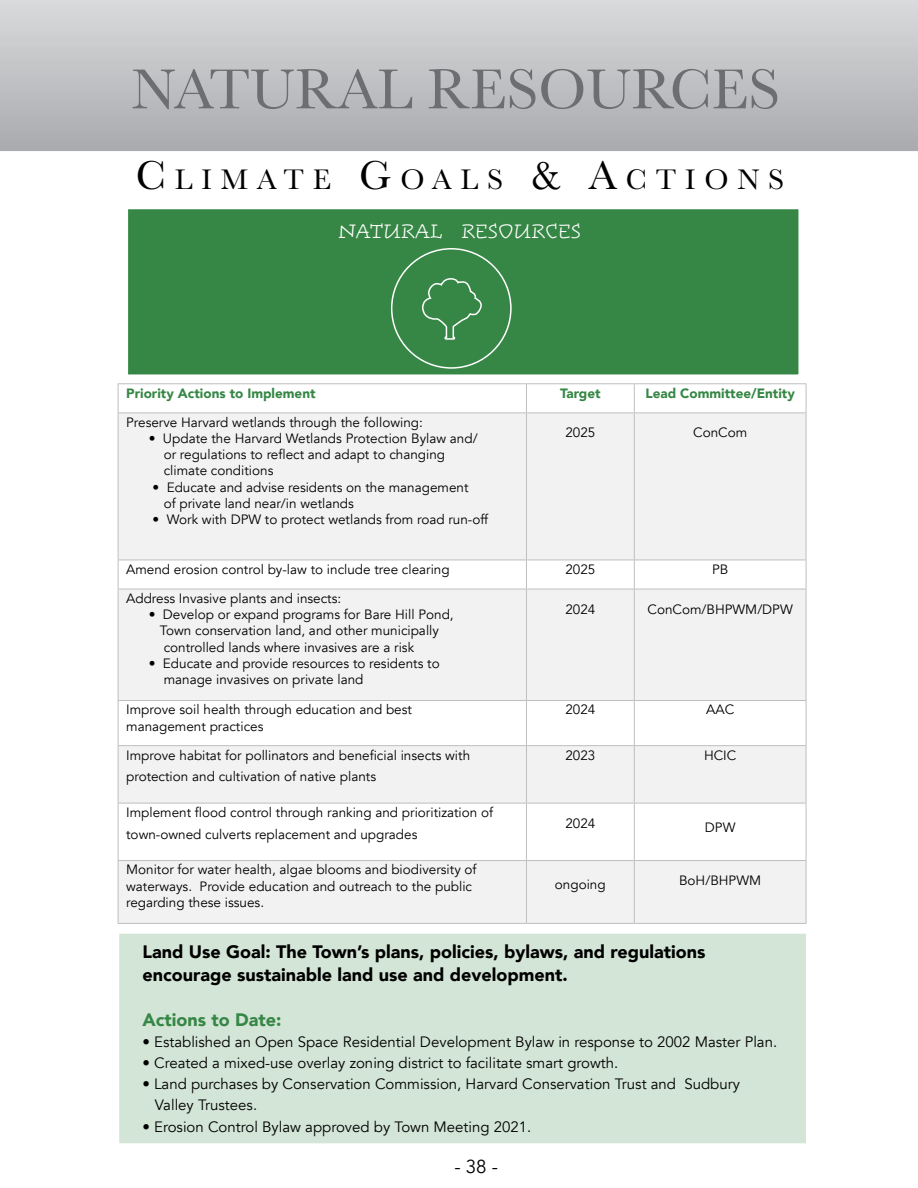
<style>
.page{position:relative;width:918px;height:1188px;background:#fff}
.page>*{position:absolute;margin:0;border:0;box-sizing:border-box;transform-origin:0 0}
.t1{font:58.5px "Baskerville";color:#6d6e71}
.t2{font:29.4px "Baskerville";letter-spacing:.3em;color:#000}
.t3{font:300 23.1px "Alphatier Pro";color:#fff}
.t4{font:18.75px "Avenir";color:#000}
.t5{font:900 18px/22.5px "Avenir";color:#000}
.t6{font:900 18px "Avenir";color:#368745}
.t7{font:15px/21px "Avenir";color:#000}
.t8{font:13.5px/16.2px "Avenir";color:#000}
.t9{font:900 13.5px "Avenir";color:#368745}
.s1{font-size:42px}
</style>
<div class="page">
<div style="left:127px;top:208px;width:673px;height:168px;background:#368745;border:2px solid #fff"></div>
<svg style="left:391px;top:248px;width:121px;height:121px"></svg>
<div style="left:118px;top:932px;width:690px;height:213px;background:#d3e5d6;border:2px solid #fff"></div>
<svg style="left:119px;top:413px;width:687px;height:510px;fill:#f2f2f2"></svg>
<hr style="left:118px;top:383px;width:408px;height:1px;background:#bfbfbf">
<hr style="left:526px;top:383px;width:108px;height:1px;background:#bfbfbf">
<hr style="left:634px;top:383px;width:172px;height:1px;background:#bfbfbf">
<hr style="left:118px;top:412px;width:408px;height:1px;background:#bfbfbf">
<hr style="left:526px;top:412px;width:108px;height:1px;background:#bfbfbf">
<hr style="left:634px;top:412px;width:172px;height:1px;background:#bfbfbf">
<hr style="left:118px;top:560px;width:408px;height:1px;background:#bfbfbf">
<hr style="left:526px;top:560px;width:108px;height:1px;background:#bfbfbf">
<hr style="left:634px;top:560px;width:172px;height:1px;background:#bfbfbf">
<hr style="left:118px;top:589px;width:408px;height:1px;background:#bfbfbf">
<hr style="left:526px;top:589px;width:108px;height:1px;background:#bfbfbf">
<hr style="left:634px;top:589px;width:172px;height:1px;background:#bfbfbf">
<hr style="left:118px;top:700px;width:408px;height:1px;background:#bfbfbf">
<hr style="left:526px;top:700px;width:108px;height:1px;background:#bfbfbf">
<hr style="left:634px;top:700px;width:172px;height:1px;background:#bfbfbf">
<hr style="left:118px;top:745px;width:408px;height:1px;background:#bfbfbf">
<hr style="left:526px;top:745px;width:108px;height:1px;background:#bfbfbf">
<hr style="left:634px;top:745px;width:172px;height:1px;background:#bfbfbf">
<hr style="left:118px;top:803px;width:408px;height:1px;background:#bfbfbf">
<hr style="left:526px;top:803px;width:108px;height:1px;background:#bfbfbf">
<hr style="left:634px;top:803px;width:172px;height:1px;background:#bfbfbf">
<hr style="left:118px;top:860px;width:408px;height:1px;background:#bfbfbf">
<hr style="left:526px;top:860px;width:108px;height:1px;background:#bfbfbf">
<hr style="left:634px;top:860px;width:172px;height:1px;background:#bfbfbf">
<hr style="left:118px;top:923px;width:408px;height:1px;background:#bfbfbf">
<hr style="left:526px;top:923px;width:108px;height:1px;background:#bfbfbf">
<hr style="left:634px;top:923px;width:172px;height:1px;background:#bfbfbf">
<svg style="left:118px;top:384px;width:1px;height:28px"></svg>
<hr style="left:118px;top:413px;width:1px;height:147px;background:#bfbfbf">
<svg style="left:118px;top:560px;width:1px;height:29px"></svg>
<hr style="left:118px;top:589px;width:1px;height:111px;background:#bfbfbf">
<hr style="left:118px;top:701px;width:1px;height:44px;background:#bfbfbf">
<hr style="left:118px;top:746px;width:1px;height:57px;background:#bfbfbf">
<hr style="left:118px;top:803px;width:1px;height:57px;background:#bfbfbf">
<hr style="left:118px;top:861px;width:1px;height:62px;background:#bfbfbf">
<svg style="left:526px;top:384px;width:1px;height:28px"></svg>
<svg style="left:634px;top:384px;width:1px;height:28px"></svg>
<svg style="left:806px;top:384px;width:1px;height:28px"></svg>
<hr style="left:526px;top:413px;width:1px;height:147px;background:#bfbfbf">
<hr style="left:634px;top:413px;width:1px;height:147px;background:#bfbfbf">
<hr style="left:806px;top:413px;width:1px;height:147px;background:#bfbfbf">
<svg style="left:526px;top:560px;width:1px;height:29px"></svg>
<svg style="left:634px;top:560px;width:1px;height:29px"></svg>
<svg style="left:806px;top:560px;width:1px;height:29px"></svg>
<hr style="left:526px;top:589px;width:1px;height:111px;background:#bfbfbf">
<hr style="left:634px;top:589px;width:1px;height:111px;background:#bfbfbf">
<hr style="left:806px;top:589px;width:1px;height:111px;background:#bfbfbf">
<hr style="left:526px;top:701px;width:1px;height:44px;background:#bfbfbf">
<hr style="left:634px;top:701px;width:1px;height:44px;background:#bfbfbf">
<hr style="left:806px;top:701px;width:1px;height:44px;background:#bfbfbf">
<hr style="left:526px;top:746px;width:1px;height:57px;background:#bfbfbf">
<hr style="left:634px;top:746px;width:1px;height:57px;background:#bfbfbf">
<hr style="left:806px;top:746px;width:1px;height:57px;background:#bfbfbf">
<hr style="left:526px;top:803px;width:1px;height:57px;background:#bfbfbf">
<hr style="left:634px;top:803px;width:1px;height:57px;background:#bfbfbf">
<hr style="left:806px;top:803px;width:1px;height:57px;background:#bfbfbf">
<hr style="left:526px;top:861px;width:1px;height:62px;background:#bfbfbf">
<hr style="left:634px;top:861px;width:1px;height:62px;background:#bfbfbf">
<hr style="left:806px;top:861px;width:1px;height:62px;background:#bfbfbf">
<h1 class="t1" style="left:132px;top:52px;width:650px">NATURAL RESOURCES</h1>
<h2 class="t2" style="left:136px;top:161px;width:650px"><span class="s1">C</span> LIMATE <span class="s1">G</span>OALS <span class="s1">&amp; A</span>CTIONS</h2>
<h3 class="t3" style="left:338px;top:219px;width:244px">NATURAL RESOURCES</h3>
<p class="t9" style="left:126px;top:381px;width:191px">Priority Actions to Implement</p>
<p class="t9" style="left:560px;top:381px;width:42px">Target</p>
<p class="t9" style="left:645px;top:381px;width:151px">Lead Committee/Entity</p>
<p class="t8" style="left:126px;top:414px;width:298px">Preserve Harvard wetlands through the following:</p>
<p class="t8" style="left:164px;top:430px;width:315px;text-indent:-15px">• Update the Harvard Wetlands Protection Bylaw and/ or regulations to reflect and adapt to changing climate conditions</p>
<p class="t8" style="left:164px;top:479px;width:306px;text-indent:-11px">• Educate and advise residents on the management of private land near/in wetlands</p>
<p class="t8" style="left:152px;top:511px;width:337px">• Work with DPW to protect wetlands from road run-off</p>
<p class="t8" style="left:565px;top:425px;width:32px">2025</p>
<p class="t8" style="left:693px;top:425px;width:56px">ConCom</p>
<p class="t8" style="left:126px;top:561px;width:325px">Amend erosion control by-law to include tree clearing</p>
<p class="t8" style="left:565px;top:561px;width:32px">2025</p>
<p class="t8" style="left:712px;top:561px;width:18px">PB</p>
<p class="t8" style="left:126px;top:590px;width:217px">Address Invasive plants and insects:</p>
<p class="t8" style="left:160px;top:607px;width:295px;text-indent:-11px">• Develop or expand programs for Bare Hill Pond,<br>Town conservation land, and other municipally controlled lands where invasives are a risk</p>
<p class="t8" style="left:164px;top:655px;width:277px;text-indent:-15px">• Educate and provide resources to residents to manage invasives on private land</p>
<p class="t8" style="left:565px;top:601px;width:32px">2024</p>
<p class="t8" style="left:648px;top:601px;width:147px">ConCom/BHPWM/DPW</p>
<p class="t8" style="left:126px;top:702px;width:287px">Improve soil health through education and best management practices</p>
<p class="t8" style="left:565px;top:702px;width:32px">2024</p>
<p class="t8" style="left:706px;top:702px;width:30px">AAC</p>
<p class="t8" style="left:126px;top:744px;width:345px;line-height:21.6px">Improve habitat for pollinators and beneficial insects with protection and cultivation of native plants</p>
<p class="t8" style="left:565px;top:747px;width:32px">2023</p>
<p class="t8" style="left:704px;top:747px;width:34px">HCIC</p>
<p class="t8" style="left:126px;top:802px;width:368px;line-height:21.6px">Implement flood control through ranking and prioritization of town-owned culverts replacement and upgrades</p>
<p class="t8" style="left:565px;top:815px;width:32px">2024</p>
<p class="t8" style="left:705px;top:819px;width:32px">DPW</p>
<p class="t8" style="left:126px;top:862px;width:352px">Monitor for water health, algae blooms and biodiversity of waterways. Provide education and outreach to the public regarding these issues.</p>
<p class="t8" style="left:555px;top:877px;width:52px">ongoing</p>
<p class="t8" style="left:679px;top:873px;width:84px">BoH/BHPWM</p>
<h3 class="t5" style="left:142px;top:940px;width:564px">Land Use Goal: The Town’s plans, policies, bylaws, and regulations encourage sustainable land use and development.</h3>
<h3 class="t6" style="left:142px;top:1004px;width:140px">Actions to Date:</h3>
<p class="t7" style="left:142px;top:1031px;width:636px">• Established an Open Space Residential Development Bylaw in response to 2002 Master Plan.</p>
<p class="t7" style="left:142px;top:1052px;width:477px">• Created a mixed-use overlay zoning district to facilitate smart growth.</p>
<p class="t7" style="left:155px;top:1073px;width:587px;text-indent:-13px">• Land purchases by Conservation Commission, Harvard Conservation Trust and Sudbury<br>Valley Trustees.</p>
<p class="t7" style="left:142px;top:1117px;width:390px">• Erosion Control Bylaw approved by Town Meeting 2021.</p>
<h3 class="t4" style="left:454px;top:1155px;width:45px">- 38 -</h3>
</div>
